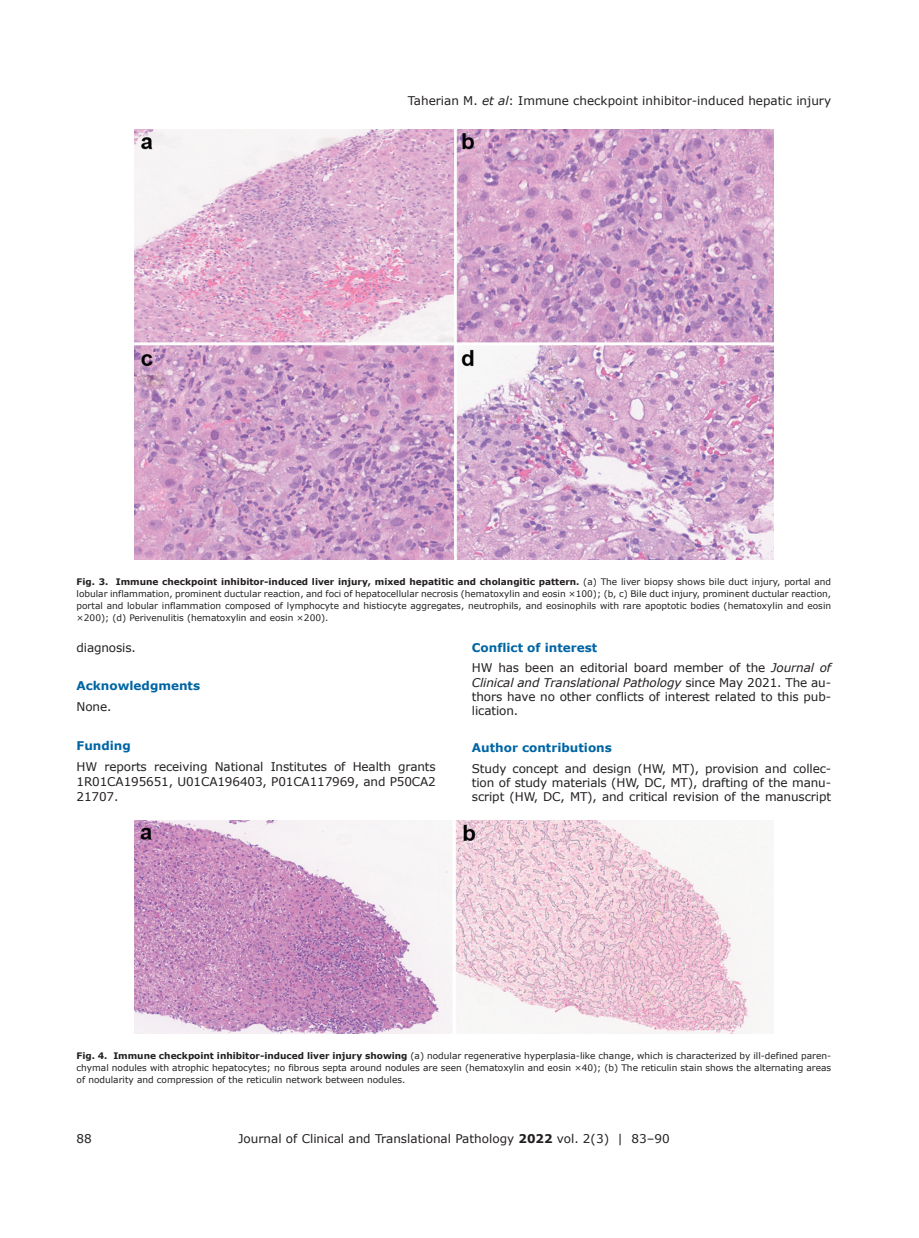
<style>
.page{position:relative;width:919px;height:1238px;background:#fff}
.page>*{position:absolute;margin:0;border:0;box-sizing:border-box;transform-origin:0 0}
.t1{font:12px/14.2px "Verdana";letter-spacing:-.01em;color:#231f20;text-align:justify}
.t2{font:700 12px "Verdana";color:#0065a4}
.t3{font:9px/12px "Verdana";color:#231f20;text-align:justify}
.s1{font-style:italic}
.s2{font-weight:700}
.s3{font-weight:700;color:#0065a4}
</style>
<div class="page">
<img style="left:135px;top:820px;width:638px;height:213px">
<img style="left:135px;top:129px;width:638px;height:430px">
<h1 class="t1" style="left:408px;top:93px;width:425px">Taherian M. <span class="s1">et al</span>: Immune checkpoint inhibitor-induced hepatic injury</h1>
<p class="t3" style="left:76px;top:575px;width:756px"><span class="s2">Fig. 3. Immune checkpoint inhibitor-induced liver injury, mixed hepatitic and cholangitic pattern.</span> (a) The liver biopsy shows bile duct injury, portal and lobular inflammation, prominent ductular reaction, and foci of hepatocellular necrosis (hematoxylin and eosin ×100); (b, c) Bile duct injury, prominent ductular reaction, portal and lobular inflammation composed of lymphocyte and histiocyte aggregates, neutrophils, and eosinophils with rare apoptotic bodies (hematoxylin and eosin ×200); (d) Perivenulitis (hematoxylin and eosin ×200).</p>
<h1 class="t1" style="left:76px;top:640px;width:61px">diagnosis.</h1>
<h1 class="t2" style="left:76px;top:677px;width:125px">Acknowledgments</h1>
<h1 class="t1" style="left:76px;top:699px;width:36px">None.</h1>
<h1 class="t2" style="left:76px;top:736px;width:56px">Funding</h1>
<h1 class="t1" style="left:76px;top:758px;width:361px;line-height:15.1px">HW reports receiving National Institutes of Health grants 1R01CA195651, U01CA196403, P01CA117969, and P50CA2<br>21707.</h1>
<h1 class="t1" style="left:472px;top:637px;width:361px;line-height:20.2px"><span class="s3">Conflict of interest<br></span>HW has been an editorial board member of the <span class="s1">Journal of</span></h1>
<h1 class="t1" style="left:472px;top:675px;width:361px"><span class="s1">Clinical and Translational Pathology</span> since May 2021. The au&shy;thors have no other conflicts of interest related to this pub&shy;lication.</h1>
<h1 class="t2" style="left:472px;top:739px;width:141px">Author contributions</h1>
<h1 class="t1" style="left:472px;top:761px;width:361px">Study concept and design (HW, MT), provision and collec&shy;tion of study materials (HW, DC, MT), drafting of the manu&shy;script (HW, DC, MT), and critical revision of the manuscript</h1>
<p class="t3" style="left:76px;top:1049px;width:756px"><span class="s2">Fig. 4. Immune checkpoint inhibitor-induced liver injury showing</span> (a) nodular regenerative hyperplasia-like change, which is characterized by ill-defined paren&shy;chymal nodules with atrophic hepatocytes; no fibrous septa around nodules are seen (hematoxylin and eosin ×40); (b) The reticulin stain shows the alternating areas of nodularity and compression of the reticulin network between nodules.</p>
<h1 class="t1" style="left:77px;top:1131px;width:17px">88</h1>
<h1 class="t1" style="left:238px;top:1131px;width:433px">Journal of Clinical and Translational Pathology <span class="s2">2022</span> vol. 2(3) | 83–90</h1>
</div>
